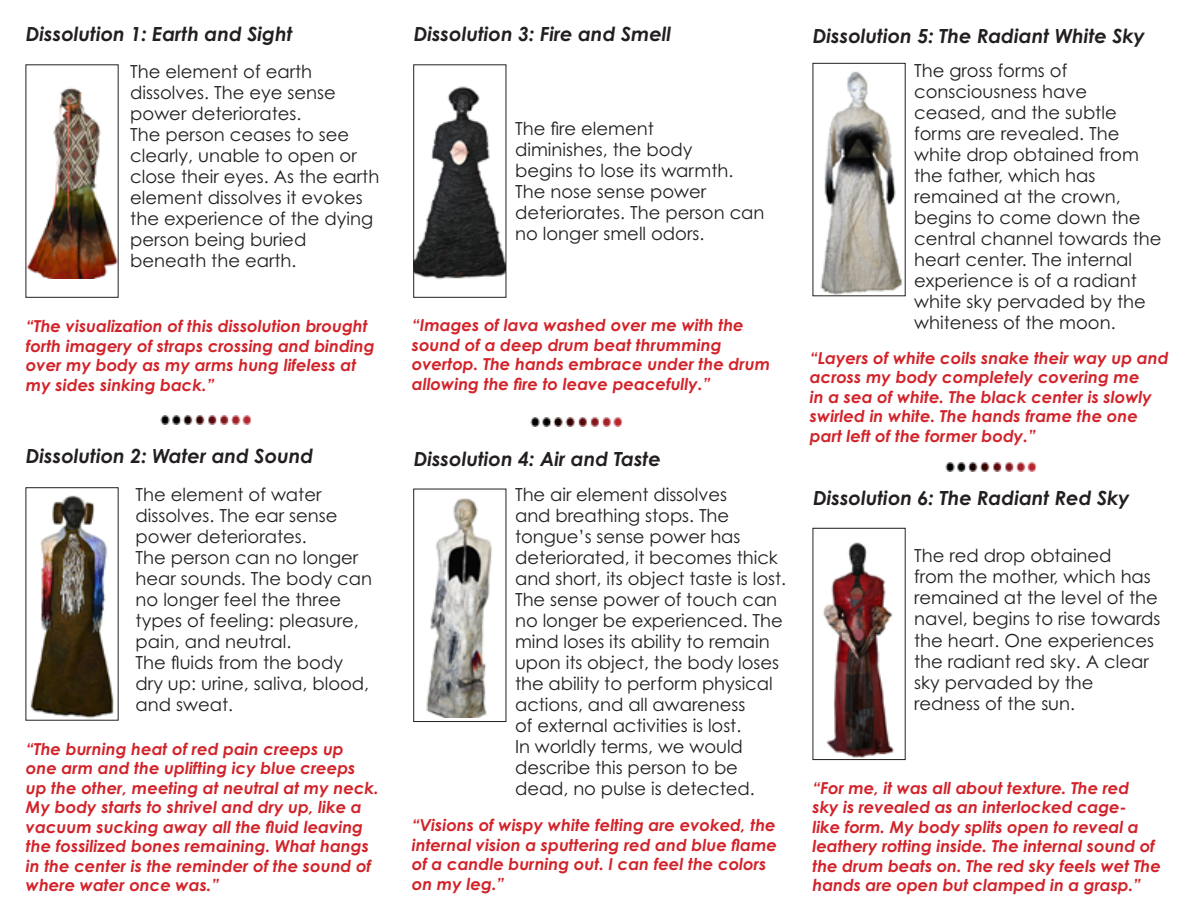
<style>
.page{position:relative;width:1188px;height:918px;background:#fff}
.page>*{position:absolute;margin:0;border:0;box-sizing:border-box;transform-origin:0 0}
.t1{font:italic 700 19.5px "Century Gothic Pro";color:#231f20}
.t2{font:18px/21px "Century Gothic Pro";color:#231f20}
.t3{font:italic 700 16.5px/19.5px "Century Gothic Pro";color:#d2232a}
</style>
<div class="page">
<img style="left:415px;top:86px;width:89px;height:194px">
<div style="left:413px;top:64px;width:93px;height:234px;border:1px solid #231f20"></div>
<img style="left:28px;top:87px;width:89px;height:191px">
<img style="left:30px;top:495px;width:84px;height:223px">
<img style="left:426px;top:498px;width:67px;height:219px">
<div style="left:413px;top:489px;width:93px;height:233px;border:1px solid #231f20"></div>
<img style="left:823px;top:542px;width:72px;height:216px">
<img style="left:820px;top:71px;width:82px;height:223px">
<img style="left:160px;top:416px;width:92px;height:8px">
<img style="left:530px;top:418px;width:93px;height:8px">
<img style="left:945px;top:463px;width:92px;height:8px">
<p class="t1" style="left:26px;top:22px;width:268px">Dissolution 1: Earth and Sight</p>
<p class="t1" style="left:414px;top:22px;width:259px">Dissolution 3: Fire and Smell</p>
<p class="t1" style="left:813px;top:23px;width:334px">Dissolution 5: The Radiant White Sky</p>
<p class="t2" style="left:130px;top:61px;width:251px">The element of earth dissolves. The eye sense power deteriorates.<br>The person ceases to see clearly, unable to open or close their eyes. As the earth element dissolves it evokes the experience of the dying person being buried beneath the earth.</p>
<p class="t3" style="left:26px;top:316px;width:350px">“The visualization of this dissolution brought forth imagery of straps crossing and binding over my body as my arms hung lifeless at my sides sinking back.”</p>
<p class="t1" style="left:26px;top:443px;width:289px">Dissolution 2: Water and Sound</p>
<p class="t2" style="left:136px;top:484px;width:238px">The element of water dissolves. The ear sense power deteriorates.<br>The person can no longer hear sounds. The body can no longer feel the three types of feeling: pleasure, pain, and neutral.<br>The fluids from the body dry up: urine, saliva, blood, and sweat.</p>
<p class="t3" style="left:26px;top:739px;width:354px">“The burning heat of red pain creeps up one arm and the uplifting icy blue creeps up the other, meeting at neutral at my neck.<br>My body starts to shrivel and dry up, like a vacuum sucking away all the fluid leaving the fossilized bones remaining. What hangs in the center is the reminder of the sound of where water once was.”</p>
<p class="t2" style="left:515px;top:118px;width:251px">The fire element<br>diminishes, the body<br>begins to lose its warmth.<br>The nose sense power deteriorates. The person can no longer smell odors.</p>
<p class="t3" style="left:412px;top:315px;width:360px">“Images of lava washed over me with the sound of a deep drum beat thrumming overtop. The hands embrace under the drum allowing the fire to leave peacefully.”</p>
<p class="t1" style="left:414px;top:446px;width:249px">Dissolution 4: Air and Taste</p>
<p class="t2" style="left:515px;top:484px;width:272px">The air element dissolves<br>and breathing stops. The tongue’s sense power has deteriorated, it becomes thick and short, its object taste is lost.<br>The sense power of touch can no longer be experienced. The mind loses its ability to remain upon its object, the body loses the ability to perform physical actions, and all awareness<br>of external activities is lost.<br>In worldly terms, we would describe this person to be dead, no pulse is detected.</p>
<p class="t3" style="left:412px;top:815px;width:367px">“Visions of wispy white felting are evoked, the internal vision a sputtering red and blue flame of a candle burning out. I can feel the colors on my leg.”</p>
<p class="t2" style="left:914px;top:59px;width:249px">The gross forms of consciousness have ceased, and the subtle forms are revealed. The white drop obtained from the father, which has remained at the crown, begins to come down the central channel towards the heart center. The internal experience is of a radiant white sky pervaded by the whiteness of the moon.</p>
<p class="t3" style="left:810px;top:348px;width:360px">“Layers of white coils snake their way up and across my body completely covering me<br>in a sea of white. The black center is slowly swirled in white. The hands frame the one part left of the former body.”</p>
<p class="t1" style="left:813px;top:485px;width:318px">Dissolution 6: The Radiant Red Sky</p>
<p class="t2" style="left:914px;top:545px;width:248px">The red drop obtained<br>from the mother, which has remained at the level of the navel, begins to rise towards the heart. One experiences the radiant red sky. A clear sky pervaded by the redness of the sun.</p>
<p class="t3" style="left:813px;top:778px;width:350px">“For me, it was all about texture. The red<br>sky is revealed as an interlocked cage-<br>like form. My body splits open to reveal a leathery rotting inside. The internal sound of the drum beats on. The red sky feels wet The hands are open but clamped in a grasp.”</p>
</div>
